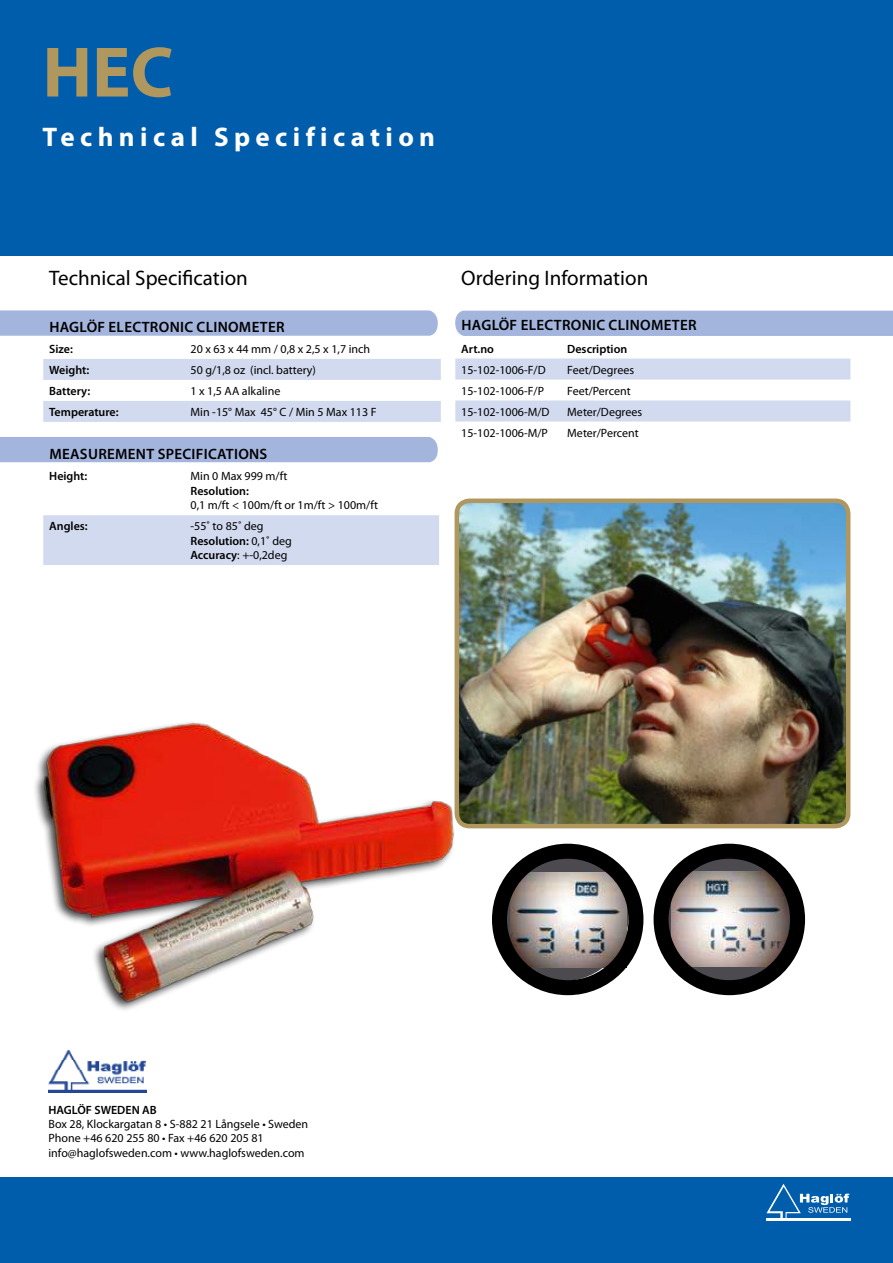
<style>
.page{position:relative;width:893px;height:1263px;background:#fff}
.page>*{position:absolute;margin:0;border:0;box-sizing:border-box;transform-origin:0 0}
.t1{font:700 72px "Myriad Pro";color:#af975d}
.t2{font:700 27px "Myriad Pro";letter-spacing:.2em;color:#fff}
.t3{font:21px "Myriad Pro";color:#000}
.t4{font:600 15px "Myriad Pro";letter-spacing:.02em;color:#000}
.t5{font:12px/14.4px "Myriad Pro";color:#000}
.t6{font:600 12px "Myriad Pro";color:#000}
.s1{font-weight:600}
</style>
<div class="page">
<img style="left:34px;top:716px;width:436px;height:294px">
<svg style="left:660px;top:851px;width:131px;height:131px;background:#38363a"></svg>
<img style="left:671px;top:871px;width:116px;height:96px">
<div style="left:654px;top:844px;width:151px;height:151px;border:15px solid #000;border-radius:50%"></div>
<svg style="left:497px;top:850px;width:132px;height:131px;background:#353437"></svg>
<img style="left:511px;top:872px;width:116px;height:96px">
<div style="left:492px;top:844px;width:151px;height:151px;border:15px solid #000;border-radius:50%"></div>
<img style="left:457px;top:504px;width:391px;height:322px">
<div style="left:455px;top:498px;width:395px;height:330px;border:5px solid #af975d;border-radius:13px"></div>
<div style="left:0;top:0;width:893px;height:255px;background:#005dab"></div>
<div style="left:0;top:1178px;width:893px;height:85px;background:#005dab"></div>
<hr style="left:766px;top:1218px;width:84px;height:2px;background:#fff">
<svg style="left:766px;top:1184px;width:83px;height:34px"></svg>
<img style="left:49px;top:1050px;width:97px;height:43px">
<svg style="left:0;top:310px;width:441px;height:112px"></svg>
<svg style="left:0;top:437px;width:439px;height:128px"></svg>
<svg style="left:455px;top:310px;width:438px;height:112px"></svg>
<h1 class="t1" style="left:43px;top:45px;width:132px">HEC</h1>
<h2 class="t2" style="left:43px;top:126px;width:394px">Technical Specification</h2>
<h3 class="t3" style="left:49px;top:265px;width:200px">Technical Specification</h3>
<p class="t4" style="left:49px;top:319px;width:237px">HAGLÖF ELECTRONIC CLINOMETER</p>
<p class="t6" style="left:49px;top:343px;width:25px">Size:</p>
<p class="t5" style="left:190px;top:341px;width:181px">20 x 63 x 44 mm / 0,8 x 2,5 x 1,7 inch</p>
<p class="t6" style="left:49px;top:364px;width:41px">Weight:</p>
<p class="t5" style="left:190px;top:362px;width:127px">50 g/1,8 oz (incl. battery)</p>
<p class="t6" style="left:49px;top:385px;width:43px">Battery:</p>
<p class="t5" style="left:190px;top:383px;width:91px">1 x 1,5 AA alkaline</p>
<p class="t6" style="left:49px;top:406px;width:71px">Temperature:</p>
<p class="t5" style="left:190px;top:404px;width:188px">Min -15° Max 45° C / Min 5 Max 113 F</p>
<p class="t4" style="left:49px;top:447px;width:219px">MEASUREMENT SPECIFICATIONS</p>
<p class="t6" style="left:49px;top:470px;width:40px">Height:</p>
<p class="t5" style="left:190px;top:470px;width:98px">Min 0 Max 999 m/ft</p>
<p class="t6" style="left:190px;top:485px;width:60px">Resolution:</p>
<p class="t5" style="left:190px;top:498px;width:189px">0,1 m/ft &lt; 100m/ft or 1m/ft &gt; 100m/ft</p>
<p class="t6" style="left:49px;top:520px;width:40px">Angles:</p>
<p class="t5" style="left:190px;top:520px;width:103px">-55˚ to 85˚ deg<br><span class="s1">Resolution:</span> 0,1˚ deg<br><span class="s1">Accuracy</span>: +-0,2deg</p>
<h3 class="t3" style="left:461px;top:270px;width:189px">Ordering Information</h3>
<p class="t4" style="left:461px;top:317px;width:237px">HAGLÖF ELECTRONIC CLINOMETER</p>
<p class="t6" style="left:461px;top:342px;width:34px">Art.no</p>
<p class="t6" style="left:567px;top:342px;width:62px">Description</p>
<p class="t5" style="left:461px;top:362px;width:86px">15-102-1006-F/D</p>
<p class="t5" style="left:567px;top:363px;width:68px">Feet/Degrees</p>
<p class="t5" style="left:461px;top:383px;width:84px">15-102-1006-F/P</p>
<p class="t5" style="left:567px;top:384px;width:65px">Feet/Percent</p>
<p class="t5" style="left:461px;top:404px;width:90px">15-102-1006-M/D</p>
<p class="t5" style="left:567px;top:405px;width:76px">Meter/Degrees</p>
<p class="t5" style="left:461px;top:425px;width:88px">15-102-1006-M/P</p>
<p class="t5" style="left:567px;top:426px;width:73px">Meter/Percent</p>
<p class="t6" style="left:49px;top:1103px;width:110px">HAGLÖF SWEDEN AB</p>
<p class="t5" style="left:49px;top:1116px;width:261px">Box 28, Klockargatan 8 • S-882 21 Långsele • Sweden<br>Phone +46 620 255 80 • Fax +46 620 205 81 info@haglofsweden.com • www.haglofsweden.com</p>
</div>
